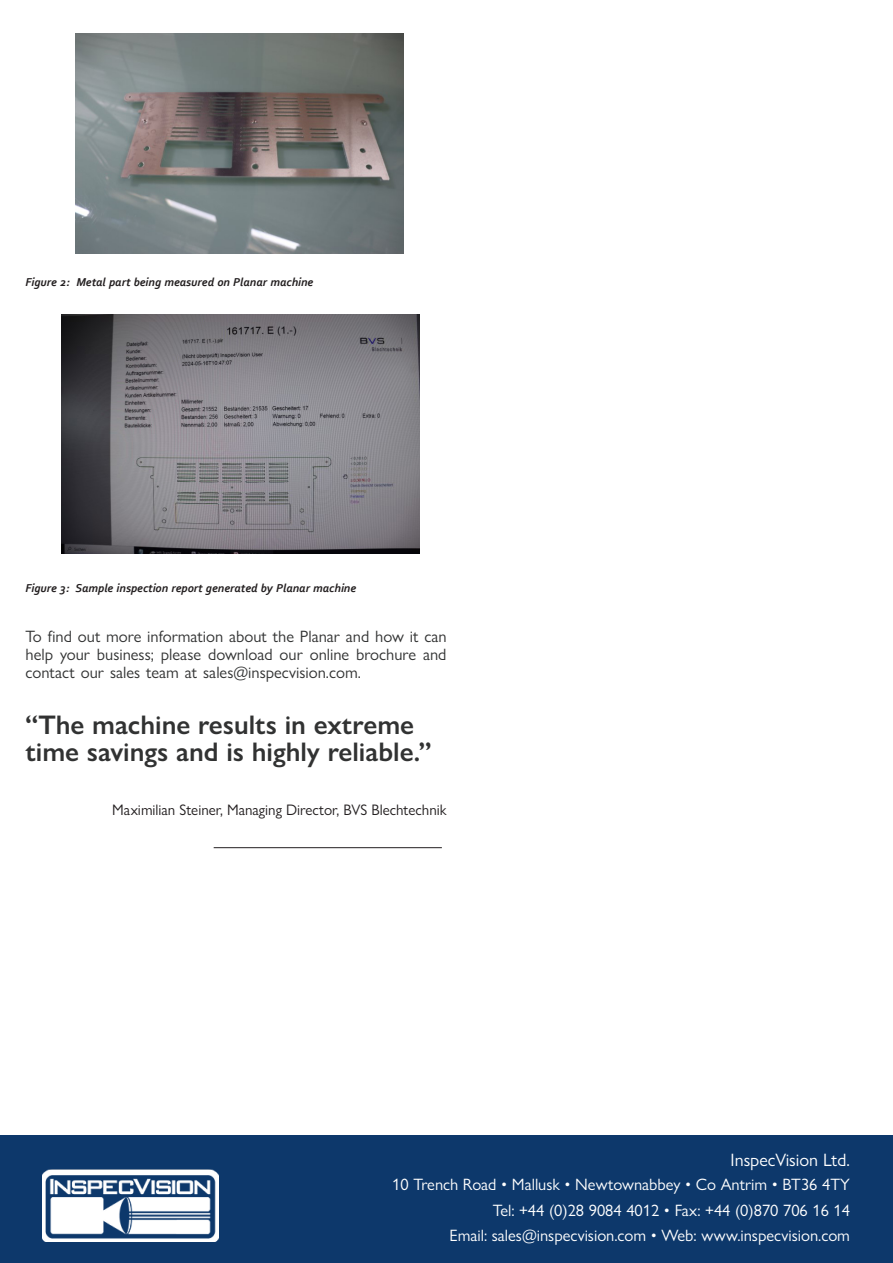
<style>
.page{position:relative;width:893px;height:1263px;background:#fff}
.page>*{position:absolute;margin:0;border:0;box-sizing:border-box;transform-origin:0 0}
.t1{font:600 27px/27px "Gill Sans Nova";color:#313232}
.t2{font:18px "Gill Sans Nova";color:#fff}
._3_split_column{font:16.5px/18px "Gill Sans Nova";color:#313232;text-align:justify}
.t3{font:16.5px "Gill Sans Nova";color:#fff}
.t4{font:15.3px "Gill Sans Nova";color:#231f20}
._3_split_column-2{font:italic 700 12px "Corbel";color:#231f20}
</style>
<div class="page">
<div style="left:0;top:1135px;width:893px;height:128px;background:#0d386b"></div>
<img style="left:42px;top:1170px;width:176px;height:71px">
<hr style="left:214px;top:847px;width:228px;height:1px;background:#231f20">
<img style="left:61px;top:315px;width:358px;height:239px">
<img style="left:75px;top:34px;width:329px;height:219px">
<p class="_3_split_column-2" style="left:26px;top:275px;width:289px">Figure 2: Metal part being measured on Planar machine</p>
<p class="_3_split_column-2" style="left:26px;top:581px;width:332px">Figure 3: Sample inspection report generated by Planar machine</p>
<p class="_3_split_column" style="left:26px;top:627px;width:423px">To find out more information about the Planar and how it can help your business; please download our online brochure and contact our sales team at sales@inspecvision.com.</p>
<p class="t1" style="left:26px;top:711px;width:407px">“The machine results in extreme time savings and is highly reliable.”</p>
<p class="t4" style="left:112px;top:800px;width:336px">Maximilian Steiner, Managing Director, BVS Blechtechnik</p>
<p class="t2" style="left:731px;top:1148px;width:121px">InspecVision Ltd.</p>
<p class="t3" style="left:493px;top:1200px;width:359px">Tel: +44 (0)28 9084 4012 • Fax: +44 (0)870 706 16 14</p>
<p class="t3" style="left:392px;top:1174px;width:459px">10 Trench Road • Mallusk • Newtownabbey • Co Antrim • BT36 4TY</p>
<p class="t3" style="left:449px;top:1225px;width:402px">Email: sales@inspecvision.com • Web: www.inspecvision.com</p>
</div>
